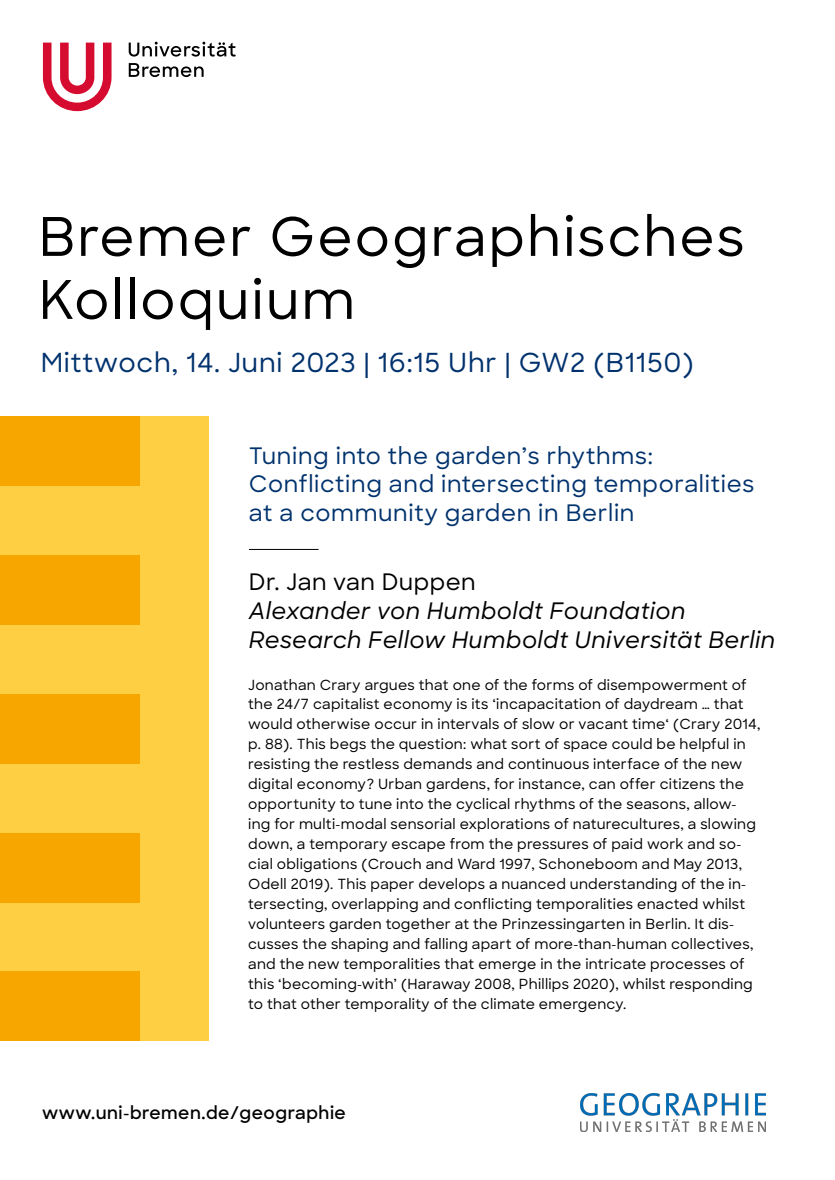
<style>
.page{position:relative;width:835px;height:1180px;background:#fff}
.page>*{position:absolute;margin:0;border:0;box-sizing:border-box;transform-origin:0 0}
.t1{font:500 53.2px/63px "Sharp Sans";letter-spacing:.04em;color:#000}
.t2{font:500 26.25px "Sharp Sans";letter-spacing:.03em;color:#00326d}
.t3{font:500 22.75px/28.7px "Sharp Sans";letter-spacing:.03em;color:#00326d}
.t4{font:italic 500 22.75px/28.7px "Sharp Sans";letter-spacing:.02em;color:#000}
.t5{font:500 22.75px "Sharp Sans";letter-spacing:.02em;color:#000}
.t6{font:600 17.5px "Sharp Sans";letter-spacing:.03em;color:#000}
.t7{font:500 14px/19.9px "Sharp Sans";letter-spacing:.02em;color:#000}
</style>
<div class="page">
<svg style="left:129px;top:63px;width:74px;height:14px"></svg>
<svg style="left:129px;top:42px;width:107px;height:15px"></svg>
<svg style="left:43px;top:43px;width:68px;height:68px"></svg>
<hr style="left:249px;top:549px;width:69px;height:1px;background:#000">
<div style="left:0;top:416px;width:209px;height:625px;background:#fece43"></div>
<div style="left:0;top:555px;width:139px;height:69px;background:#f7a600"></div>
<div style="left:0;top:416px;width:139px;height:70px;background:#f7a600"></div>
<div style="left:0;top:694px;width:139px;height:69px;background:#f7a600"></div>
<div style="left:0;top:833px;width:139px;height:69px;background:#f7a600"></div>
<div style="left:0;top:971px;width:139px;height:70px;background:#f7a600"></div>
<img style="left:580px;top:1093px;width:185px;height:38px">
<h1 class="t1" style="left:39px;top:203px;width:707px">Bremer Geographisches<br>Kolloquium</h1>
<h2 class="t2" style="left:41px;top:343px;width:654px">Mittwoch, 14. Juni 2023 | 16:15 Uhr | GW2 (B1150)</h2>
<h3 class="t3" style="left:249px;top:440px;width:507px">Tuning into the garden’s rhythms:<br>Conflicting and intersecting temporalities at a community garden in Berlin</h3>
<h3 class="t5" style="left:249px;top:565px;width:228px">Dr. Jan van Duppen</h3>
<h3 class="t4" style="left:249px;top:595px;width:527px">Alexander von Humboldt Foundation<br>Research Fellow Humboldt Universität Berlin</h3>
<p class="t7" style="left:248px;top:674px;width:513px">Jonathan Crary argues that one of the forms of disempowerment of the 24/7 capitalist economy is its ‘incapacitation of daydream … that would otherwise occur in intervals of slow or vacant time‘ (Crary 2014, p. 88). This begs the question: what sort of space could be helpful in resisting the restless demands and continuous interface of the new digital economy? Urban gardens, for instance, can offer citizens the opportunity to tune into the cyclical rhythms of the seasons, allow&shy;ing for multi-modal sensorial explorations of naturecultures, a slowing down, a temporary escape from the pressures of paid work and so&shy;cial obligations (Crouch and Ward 1997, Schoneboom and May 2013, Odell 2019). This paper develops a nuanced understanding of the in&shy;tersecting, overlapping and conflicting temporalities enacted whilst volunteers garden together at the Prinzessingarten in Berlin. It dis&shy;cusses the shaping and falling apart of more-than-human collectives, and the new temporalities that emerge in the intricate processes of this ‘becoming-with’ (Haraway 2008, Phillips 2020), whilst responding to that other temporality of the climate emergency.</p>
<p class="t6" style="left:42px;top:1099px;width:305px">www.uni-bremen.de/geographie</p>
</div>
